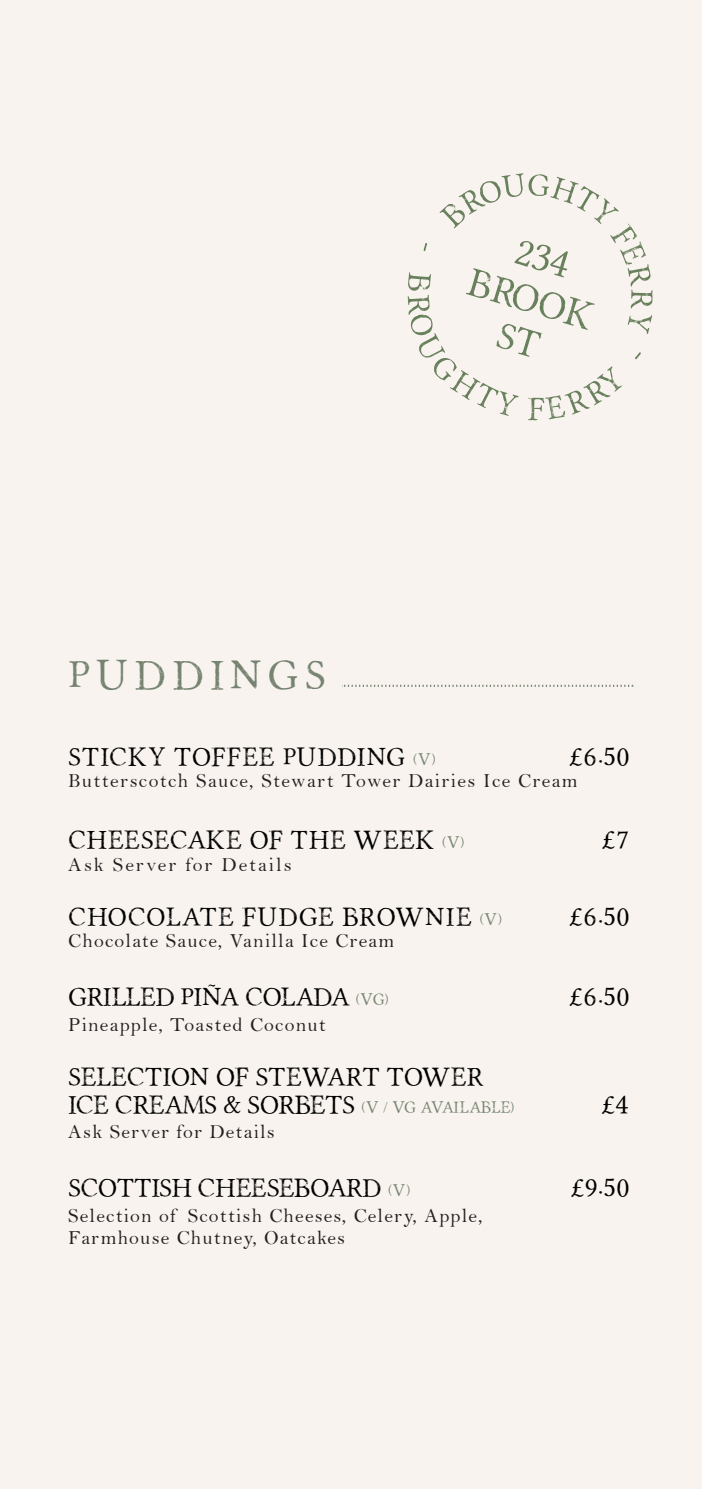
<style>
.page{position:relative;width:702px;height:1489px;background:#fff}
.page>*{position:absolute;margin:0;border:0;box-sizing:border-box;transform-origin:0 0}
.t1{font:32.5px "Portmanteau";letter-spacing:.17em;color:#758370}
.Dish{font:20px/24px "Bell";letter-spacing:.06em;color:#231f20}
.Dish-2{font:20px/27.5px "Portmanteau";letter-spacing:-.05em;color:#000}
.Dish-3{font:20px "Portmanteau";letter-spacing:-.025em;color:#000}
.Dish-4{font:20px "Portmanteau";color:#000}
.Dish-5{font:20px "Portmanteau";letter-spacing:.005em;color:#000}
.Dish-6{font:20px "Portmanteau";letter-spacing:-.055em;color:#000}
.Dish-7{font:20px "Portmanteau";letter-spacing:-.075em;color:#000}
.Dish-8{font:20px "Bell";letter-spacing:.1em;color:#231f20}
.s1{font-size:12.5px;color:#758370}
.s2{font-family:"Portmanteau";color:#000}
</style>
<div class="page">
<div style="left:0;top:0;width:702px;height:1488px;background:#f8f3ee"></div>
<svg style="left:342px;top:684px;width:292px;height:3px"></svg>
<svg style="left:407px;top:173px;width:245px;height:247px"></svg>
<p class="t1" style="left:68px;top:651px;width:259px">PUDDINGS</p>
<p class="Dish-5" style="left:68px;top:742px;width:369px">STICKY TOFFEE PUDDING <span class="s1">(V)</span></p>
<p class="Dish" style="left:68px;top:744px;width:562px;text-indent:501px"><span class="s2">£6.50<br></span>Butterscotch Sauce, Stewart Tower Dairies Ice Cream</p>
<p class="Dish-3" style="left:68px;top:825px;width:397px">CHEESECAKE OF THE WEEK <span class="s1">(V)</span></p>
<p class="Dish-3" style="left:602px;top:825px;width:29px">£7</p>
<p class="Dish-8" style="left:68px;top:852px;width:225px">Ask Server for Details</p>
<p class="Dish-4" style="left:68px;top:902px;width:435px">CHOCOLATE FUDGE BROWNIE <span class="s1">(V)</span></p>
<p class="Dish-3" style="left:569px;top:902px;width:61px">£6.50</p>
<p class="Dish" style="left:68px;top:929px;width:327px">Chocolate Sauce, Vanilla Ice Cream</p>
<p class="Dish-7" style="left:68px;top:982px;width:322px">GRILLED PIÑA COLADA <span class="s1">(VG)</span></p>
<p class="Dish-3" style="left:569px;top:982px;width:61px">£6.50</p>
<p class="Dish" style="left:68px;top:1012px;width:259px">Pineapple, Toasted Coconut</p>
<p class="Dish-2" style="left:68px;top:1062px;width:448px">SELECTION OF STEWART TOWER<br>ICE CREAMS &amp; SORBETS <span class="s1">(V / VG AVAILABLE)</span></p>
<p class="Dish-3" style="left:601px;top:1089px;width:29px">£4</p>
<p class="Dish" style="left:68px;top:1119px;width:208px">Ask Server for Details</p>
<p class="Dish-6" style="left:68px;top:1173px;width:343px">SCOTTISH CHEESEBOARD <span class="s1">(V)</span></p>
<p class="Dish-3" style="left:570px;top:1173px;width:60px">£9.50</p>
<p class="Dish" style="left:68px;top:1203px;width:415px;line-height:22.5px">Selection of Scottish Cheeses, Celery, Apple,<br>Farmhouse Chutney, Oatcakes</p>
</div>
